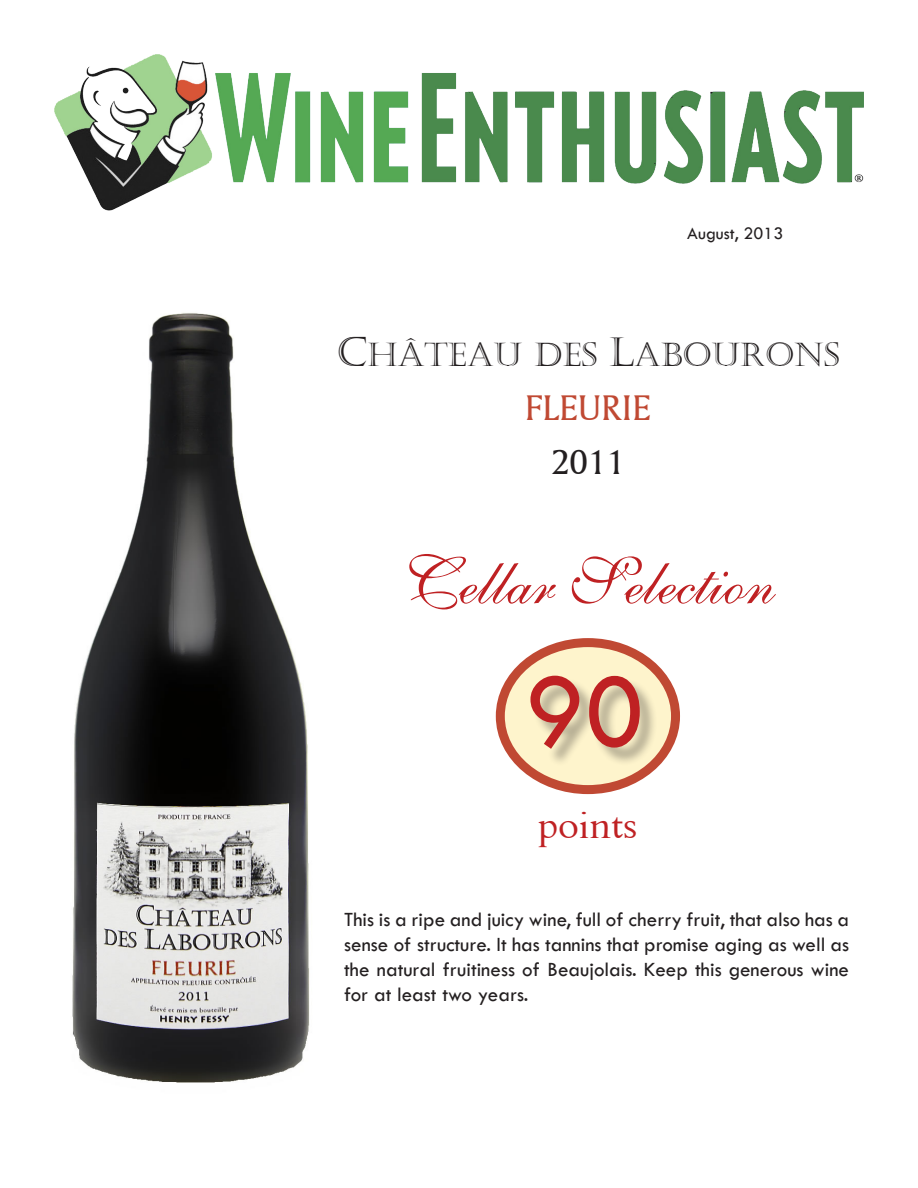
<style>
.page{position:relative;width:918px;height:1188px;background:#fff}
.page>*{position:absolute;margin:0;border:0;box-sizing:border-box;transform-origin:0 0}
.t1{font:108px "Tw Cen";color:#bf2123}
.t2{font:66px "English 111 Presto BT";color:#bf2123}
.t3{font:39px "Aldine 401 BT Roman A";color:#bf2123}
.t4{font:37.5px "Amerigo BT Roman A";color:#c04933}
.t5{font:36px "Amerigo BT Roman A";color:#231f20}
.t6{font:33px "Castellar";color:#231f20}
.t7{font:21px/25.2px "Tw Cen";color:#231f20;text-align:justify}
.t8{font:18px "Tw Cen";color:#231f20}
.s1{font-size:40.5px}
</style>
<div class="page">
<img style="left:55px;top:54px;width:808px;height:156px">
<img style="left:72px;top:313px;width:238px;height:770px">
<svg style="left:500px;top:643px;width:176px;height:147px;background:#f3d6b1"></svg>
<div style="left:496px;top:638px;width:184px;height:156px;border:9px solid #c04933;border-radius:50%"></div>
<div style="left:532px;top:677px;width:126px;height:89px;background:#231f20;opacity:.33"></div>
<p class="t8" style="left:687px;top:223px;width:98px">August, 2013</p>
<p class="t6" style="left:336px;top:335px;width:505px"><span class="s1">C</span>HÂTEAU DES <span class="s1">L</span>ABOURONS</p>
<p class="t4" style="left:525px;top:384px;width:128px">FLEURIE</p>
<p class="t5" style="left:551px;top:440px;width:75px">2011</p>
<p class="t2" style="left:401px;top:541px;width:376px">Cellar Selection</p>
<p class="t1" style="left:525px;top:646px;width:121px">90</p>
<p class="t3" style="left:538px;top:801px;width:101px">points</p>
<p class="t7" style="left:344px;top:906px;width:506px">This is a ripe and juicy wine, full of cherry fruit, that also has a sense of structure. It has tannins that promise aging as well as the natural fruitiness of Beaujolais. Keep this generous wine for at least two years.</p>
</div>
